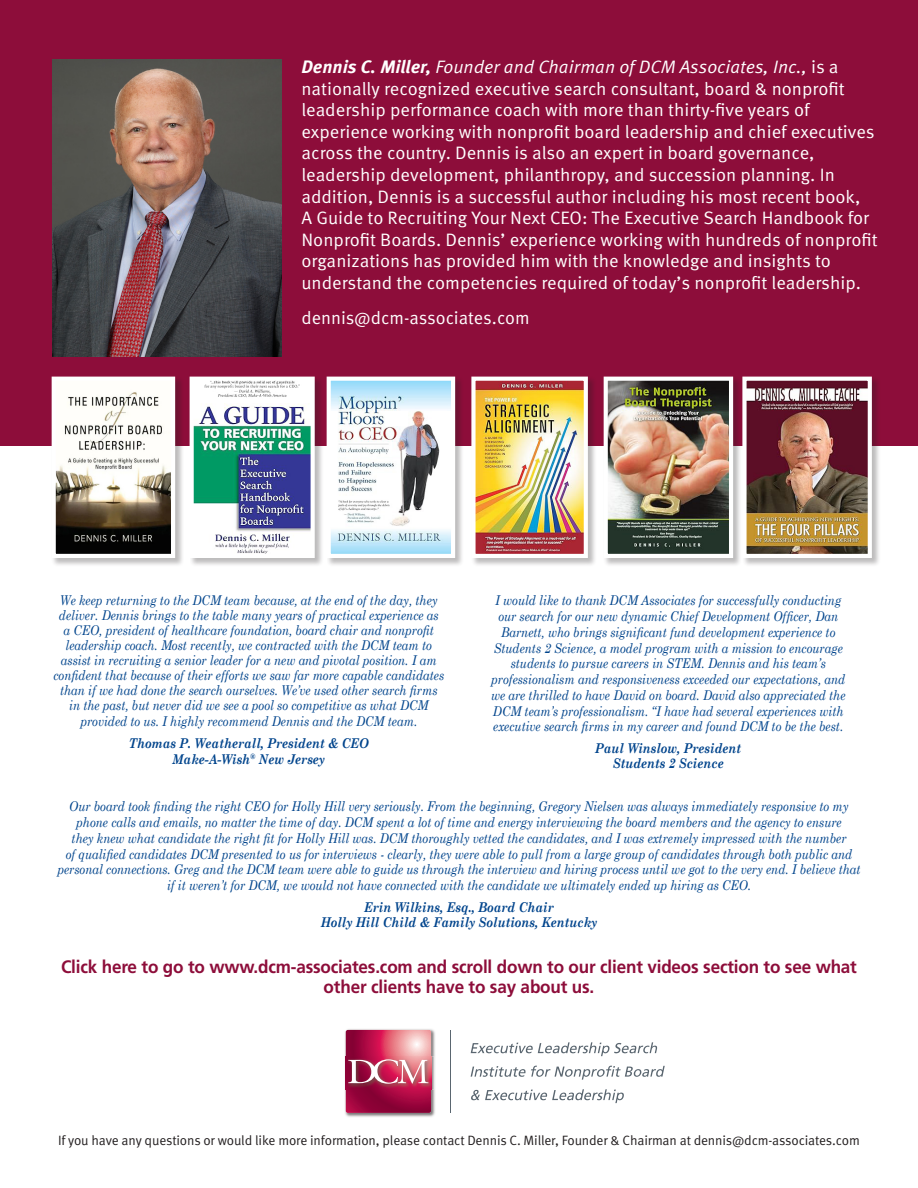
<style>
.page{position:relative;width:918px;height:1188px;background:#fff}
.page>*{position:absolute;margin:0;border:0;box-sizing:border-box;transform-origin:0 0}
.t1{font:18px/21.6px "Meta Pro";color:#fff}
.t2{font:700 18px/19.5px "Frutiger LT Std";letter-spacing:-.01em;color:#8d0d3a;text-align:center;scale:.95 1}
.t3{font:italic 13.5px/15.8px "Century Schoolbook";color:#01448c;text-align:center;scale:.86 1}
.t4{font:italic 700 13.5px/15px "Century Schoolbook";color:#01448c;text-align:center;scale:.86 1}
.t5{font:13.5px "Meta Pro";letter-spacing:-.01em;color:#231f20}
.s1{font-weight:700;font-style:italic}
.s2{font-style:italic}
</style>
<div class="page">
<hr style="left:450px;top:1030px;width:1px;height:83px;background:#5a6670">
<img style="left:345px;top:1029px;width:90px;height:88px">
<img style="left:345px;top:1056px;width:89px;height:33px">
<svg style="left:346px;top:1030px;width:85px;height:83px;background:#bc4367"></svg>
<svg style="left:471px;top:1042px;width:186px;height:14px"></svg>
<svg style="left:471px;top:1066px;width:194px;height:14px"></svg>
<svg style="left:471px;top:1089px;width:153px;height:14px"></svg>
<div style="left:0;top:0;width:918px;height:446px;background:#8d0d3a"></div>
<img style="left:52px;top:59px;width:230px;height:297px">
<div style="left:52px;top:377px;width:132px;height:190px;background:#231f20;opacity:.3"></div>
<svg style="left:51px;top:376px;width:126px;height:184px"></svg>
<div style="left:190px;top:377px;width:134px;height:190px;background:#231f20;opacity:.3"></div>
<svg style="left:189px;top:376px;width:128px;height:184px"></svg>
<div style="left:327px;top:377px;width:137px;height:190px;background:#231f20;opacity:.3"></div>
<svg style="left:326px;top:376px;width:131px;height:184px"></svg>
<div style="left:471px;top:377px;width:126px;height:190px;background:#231f20;opacity:.3"></div>
<img style="left:471px;top:376px;width:119px;height:184px">
<div style="left:604px;top:377px;width:138px;height:190px;background:#231f20;opacity:.3"></div>
<div style="left:742px;top:377px;width:139px;height:190px;background:#231f20;opacity:.3"></div>
<img style="left:603px;top:376px;width:271px;height:184px">
<p class="t1" style="left:301px;top:56px;width:578px"><span class="s1">Dennis C. Miller,</span> <span class="s2">Founder and Chairman of DCM Associates, Inc.,</span> is a nationally recognized executive search consultant, board &amp; nonprofit leadership performance coach with more than thirty-five years of experience working with nonprofit board leadership and chief executives across the country. Dennis is also an expert in board governance, leadership development, philanthropy, and succession planning. In addition, Dennis is a successful author including his most recent book,<br>A Guide to Recruiting Your Next CEO: The Executive Search Handbook for Nonprofit Boards. Dennis’ experience working with hundreds of nonprofit organizations has provided him with the knowledge and insights to understand the competencies required of today’s nonprofit leadership.</p>
<p class="t1" style="left:301px;top:307px;width:230px">dennis@dcm-associates.com</p>
<p class="t3" style="left:53px;top:592px;width:456px;line-height:15.1px">We keep returning to the DCM team because, at the end of the day, they deliver. Dennis brings to the table many years of practical experience as<br>a CEO, president of healthcare foundation, board chair and nonprofit leadership coach. Most recently, we contracted with the DCM team to assist in recruiting a senior leader for a new and pivotal position. I am confident that because of their efforts we saw far more capable candidates than if we had done the search ourselves. We’ve used other search firms in the past, but never did we see a pool so competitive as what DCM provided to us. I highly recommend Dennis and the DCM team.</p>
<p class="t4" style="left:129px;top:734px;width:281px;line-height:15.8px">Thomas P. Weatherall, President &amp; CEO<br>Make-A-Wish<sup>®</sup> New Jersey</p>
<p class="t3" style="left:491px;top:592px;width:414px">I would like to thank DCM Associates for successfully conducting our search for our new dynamic Chief Development Officer, Dan Barnett, who brings significant fund development experience to Students 2 Science, a model program with a mission to encourage students to pursue careers in STEM. Dennis and his team’s professionalism and responsiveness exceeded our expectations, and we are thrilled to have David on board. David also appreciated the DCM team’s professionalism. “I have had several experiences with executive search firms in my career and found DCM to be the best.</p>
<p class="t4" style="left:595px;top:740px;width:171px">Paul Winslow, President<br>Students 2 Science</p>
<p class="t3" style="left:57px;top:798px;width:936px">Our board took finding the right CEO for Holly Hill very seriously. From the beginning, Gregory Nielsen was always immediately responsive to my phone calls and emails, no matter the time of day. DCM spent a lot of time and energy interviewing the board members and the agency to ensure<br>they knew what candidate the right fit for Holly Hill was. DCM thoroughly vetted the candidates, and I was extremely impressed with the number<br>of qualified candidates DCM presented to us for interviews - clearly, they were able to pull from a large group of candidates through both public and personal connections. Greg and the DCM team were able to guide us through the interview and hiring process until we got to the very end. I believe that if it weren’t for DCM, we would not have connected with the candidate we ultimately ended up hiring as CEO.</p>
<p class="t4" style="left:321px;top:899px;width:323px">Erin Wilkins, Esq., Board Chair<br>Holly Hill Child &amp; Family Solutions, Kentucky</p>
<p class="t2" style="left:61px;top:957px;width:839px">Click here to go to www.dcm-associates.com and scroll down to our client videos section to see what other clients have to say about us.</p>
<p class="t5" style="left:58px;top:1132px;width:803px">If you have any questions or would like more information, please contact Dennis C. Miller, Founder &amp; Chairman at dennis@dcm-associates.com</p>
</div>
